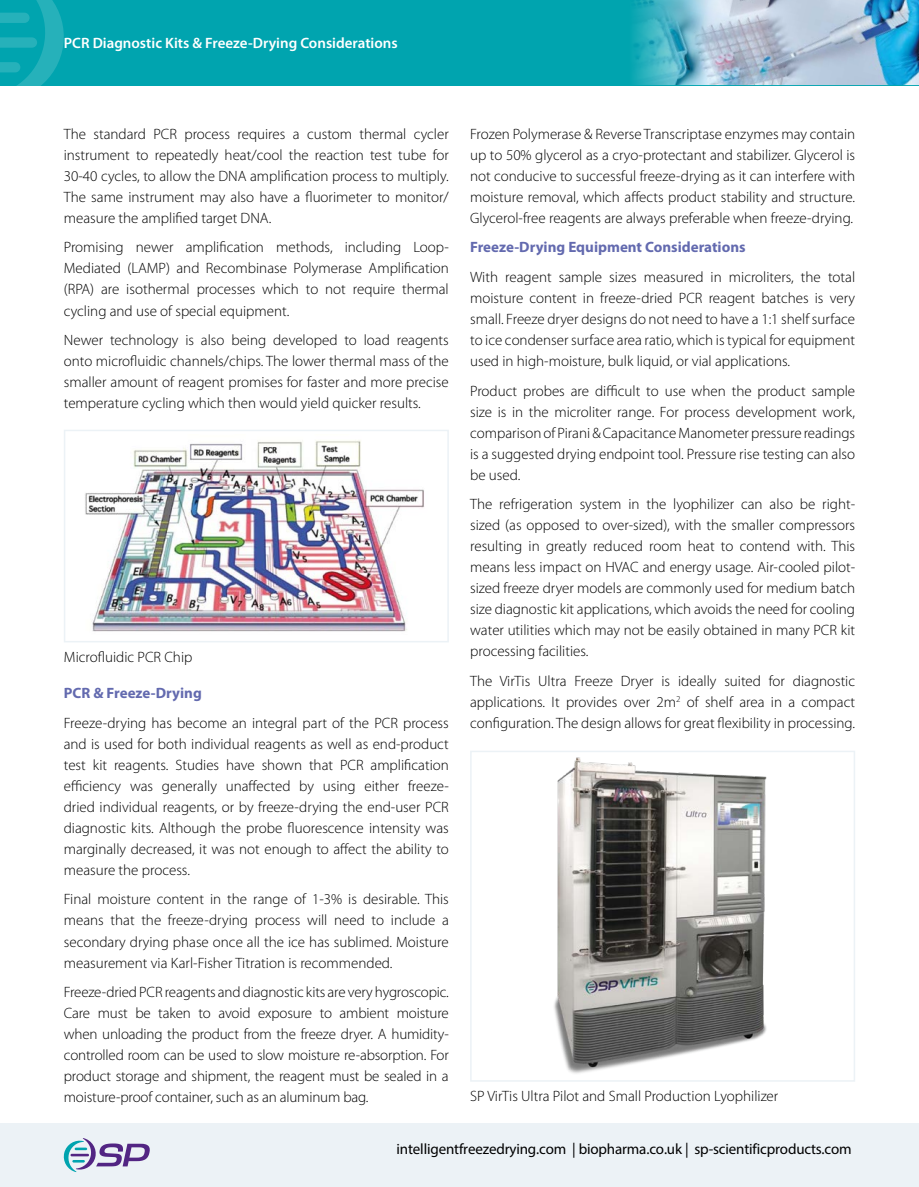
<style>
.page{position:relative;width:919px;height:1187px;background:#fff}
.page>*{position:absolute;margin:0;border:0;box-sizing:border-box;transform-origin:0 0}
.Body_copy{font:300 15px/21px "Myriad Pro";color:#000;text-align:justify}
.t1{font:15px "Myriad Pro";letter-spacing:-.01em;color:#000}
.t2{font:600 15px "Myriad Pro";color:#fff}
.Headings{font:700 15px "Myriad Pro";color:#636aaf}
.Body_copy-2{font:700 15px "Myriad Pro";color:#636aaf}
</style>
<div class="page">
<div style="left:0;top:1123px;width:918px;height:63px;background:#ecf2f6"></div>
<svg style="left:64px;top:1138px;width:86px;height:33px"></svg>
<img style="left:85px;top:440px;width:339px;height:192px">
<div style="left:64px;top:429px;width:385px;height:213px;border:2px solid #ecf2f6"></div>
<div style="left:470px;top:750px;width:385px;height:331px;border:2px solid #ecf2f6"></div>
<img style="left:537px;top:750px;width:264px;height:332px">
<div style="left:0;top:0;width:918px;height:85px;background:#00a4af"></div>
<svg style="left:0;top:0;width:64px;height:85px"></svg>
<img style="left:633px;top:0;width:285px;height:85px">
<p class="t2" style="left:64px;top:35px;width:335px">PCR Diagnostic Kits &amp; Freeze-Drying Considerations</p>
<p class="Body_copy" style="left:64px;top:124px;width:386px">The standard PCR process requires a custom thermal cycler instrument to repeatedly heat/cool the reaction test tube for 30-40 cycles, to allow the DNA amplification process to multiply.<br>The same instrument may also have a fluorimeter to monitor/ measure the amplified target DNA.</p>
<p class="Body_copy" style="left:64px;top:237px;width:386px">Promising newer amplification methods, including Loop-Mediated (LAMP) and Recombinase Polymerase Amplification (RPA) are isothermal processes which to not require thermal cycling and use of special equipment.</p>
<p class="Body_copy" style="left:64px;top:330px;width:386px">Newer technology is also being developed to load reagents onto microfluidic channels/chips. The lower thermal mass of the smaller amount of reagent promises for faster and more precise temperature cycling which then would yield quicker results.</p>
<p class="Body_copy" style="left:64px;top:647px;width:130px">Microfluidic PCR Chip</p>
<p class="Body_copy-2" style="left:64px;top:684px;width:139px">PCR &amp; Freeze-Drying</p>
<p class="Body_copy" style="left:64px;top:712px;width:386px">Freeze-drying has become an integral part of the PCR process and is used for both individual reagents as well as end-product test kit reagents. Studies have shown that PCR amplification efficiency was generally unaffected by using either freeze&shy;dried individual reagents, or by freeze-drying the end-user PCR diagnostic kits. Although the probe fluorescence intensity was marginally decreased, it was not enough to affect the ability to measure the process.</p>
<p class="Body_copy" style="left:64px;top:889px;width:386px">Final moisture content in the range of 1-3% is desirable. This means that the freeze-drying process will need to include a secondary drying phase once all the ice has sublimed. Moisture measurement via Karl-Fisher Titration is recommended.</p>
<p class="Body_copy" style="left:64px;top:981px;width:386px">Freeze-dried PCR reagents and diagnostic kits are very hygroscopic.<br>Care must be taken to avoid exposure to ambient moisture when unloading the product from the freeze dryer. A humidity&shy;controlled room can be used to slow moisture re-absorption. For product storage and shipment, the reagent must be sealed in a moisture-proof container, such as an aluminum bag.</p>
<p class="Body_copy" style="left:470px;top:124px;width:386px">Frozen Polymerase &amp; Reverse Transcriptase enzymes may contain up to 50% glycerol as a cryo-protectant and stabilizer. Glycerol is not conducive to successful freeze-drying as it can interfere with moisture removal, which affects product stability and structure.<br>Glycerol-free reagents are always preferable when freeze-drying.</p>
<p class="Headings" style="left:470px;top:239px;width:277px">Freeze-Drying Equipment Considerations</p>
<p class="Body_copy" style="left:470px;top:267px;width:386px">With reagent sample sizes measured in microliters, the total moisture content in freeze-dried PCR reagent batches is very small. Freeze dryer designs do not need to have a 1:1 shelf surface to ice condenser surface area ratio, which is typical for equipment used in high-moisture, bulk liquid, or vial applications.</p>
<p class="Body_copy" style="left:470px;top:380px;width:386px">Product probes are difficult to use when the product sample size is in the microliter range. For process development work, comparison of Pirani &amp; Capacitance Manometer pressure readings is a suggested drying endpoint tool. Pressure rise testing can also be used.</p>
<p class="Body_copy" style="left:470px;top:494px;width:386px">The refrigeration system in the lyophilizer can also be right&shy;sized (as opposed to over-sized), with the smaller compressors resulting in greatly reduced room heat to contend with. This means less impact on HVAC and energy usage. Air-cooled pilot&shy;sized freeze dryer models are commonly used for medium batch size diagnostic kit applications, which avoids the need for cooling water utilities which may not be easily obtained in many PCR kit processing facilities.</p>
<p class="Body_copy" style="left:470px;top:670px;width:386px">The VirTis Ultra Freeze Dryer is ideally suited for diagnostic applications. It provides over 2m<sup>2</sup> of shelf area in a compact configuration. The design allows for great flexibility in processing.</p>
<p class="Body_copy" style="left:470px;top:1086px;width:310px">SP VirTis Ultra Pilot and Small Production Lyophilizer</p>
<p class="t1" style="left:396px;top:1139px;width:456px">intelligentfreezedrying.com | biopharma.co.uk | sp-scientificproducts.com</p>
</div>
